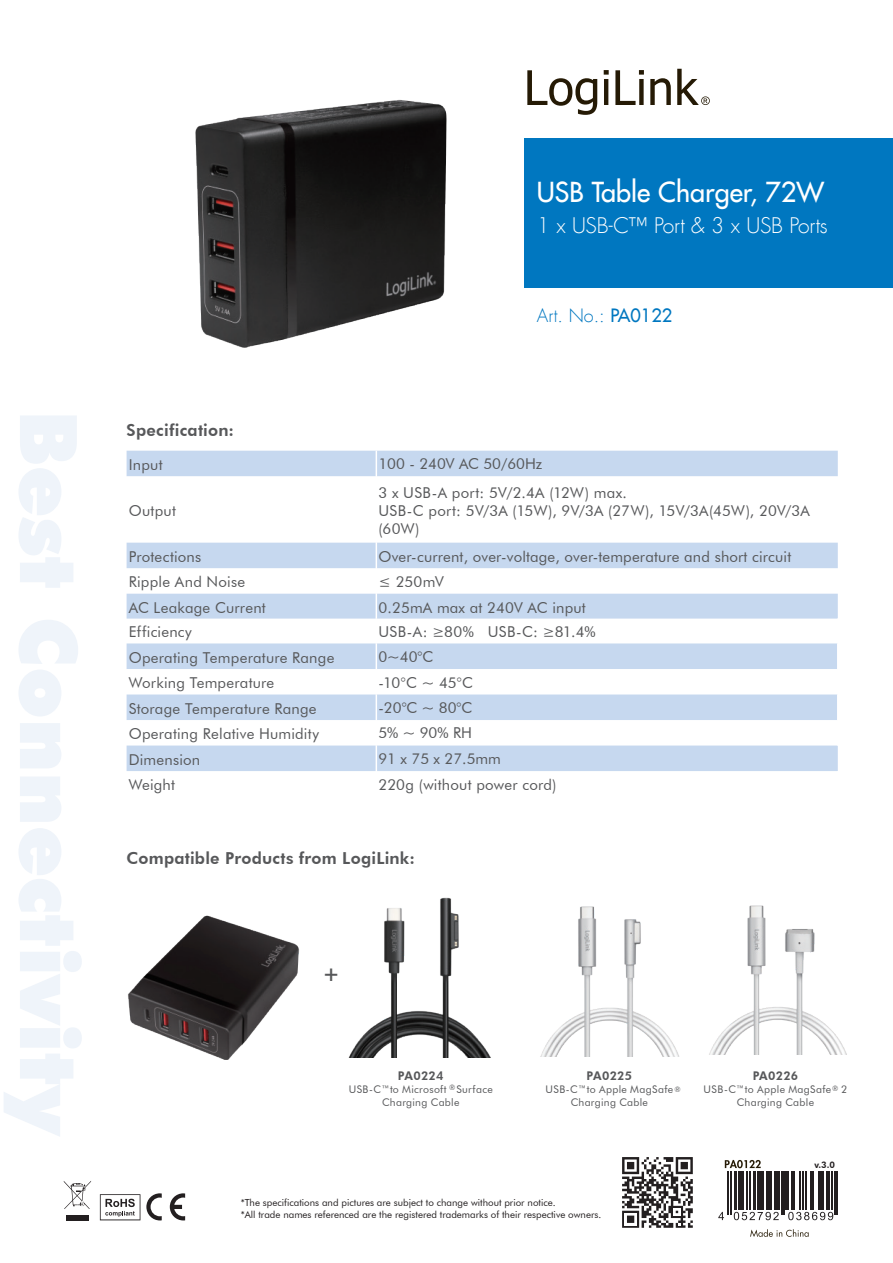
<style>
.page{position:relative;width:893px;height:1263px;background:#fff}
.page>*{position:absolute;margin:0;border:0;box-sizing:border-box;transform-origin:0 0}
.Produktname{font:27px "Futura LT";color:#fff}
.t1{font:300 21px "Futura LT";letter-spacing:-.015em;color:#fff}
.subline{font:800 21px "Futura BT";color:#57585a}
.t2{font:300 18px "Futura LT";color:#0077c0}
.subline-2{font:800 16.5px "Futura BT";letter-spacing:.015em;color:#57585a}
.Text_Tabelle{font:15px/18px "Futura BT";letter-spacing:.01em;color:#57585a}
.Tabelle_Auszeichnung{font:15px "Futura BT";letter-spacing:.015em;color:#57585a}
.Fließtext{font:800 12px "Futura BT";letter-spacing:.02em;color:#57585a}
.Fließtext-2{font:10.5px "Futura BT";letter-spacing:.03em;color:#57585a}
.t3{font:9.75px/11.7px "Futura BT";color:#231f20}
.t4{font:800 9px "Futura BT";color:#231f20}
.Fließtext-3{font:7.5px "Futura BT";color:#57585a}
.s1{font-weight:400}
</style>
<div class="page">
<svg style="left:527px;top:69px;width:183px;height:46px"></svg>
<svg style="left:100px;top:1194px;width:40px;height:26px"></svg>
<svg style="left:64px;top:1181px;width:27px;height:28px"></svg>
<div style="left:66px;top:1215px;width:23px;height:5px;background:#231f20"></div>
<svg style="left:146px;top:1193px;width:16px;height:27px"></svg>
<svg style="left:170px;top:1193px;width:15px;height:27px"></svg>
<div style="left:524px;top:138px;width:369px;height:150px;background:#0077c0"></div>
<img style="left:195px;top:99px;width:252px;height:249px">
<svg style="left:127px;top:451px;width:711px;height:320px"></svg>
<svg style="left:376px;top:451px;width:1px;height:25px"></svg>
<hr style="left:376px;top:476px;width:1px;height:67px;background:#fff">
<svg style="left:837px;top:619px;width:1px;height:126px"></svg>
<svg style="left:376px;top:543px;width:1px;height:228px"></svg>
<img style="left:128px;top:915px;width:171px;height:145px">
<img style="left:349px;top:897px;width:142px;height:160px">
<img style="left:541px;top:906px;width:138px;height:150px">
<img style="left:709px;top:905px;width:138px;height:150px">
<svg style="left:622px;top:1157px;width:71px;height:71px"></svg>
<svg style="left:725px;top:1160px;width:36px;height:8px"></svg>
<svg style="left:750px;top:1229px;width:59px;height:8px"></svg>
<svg style="left:734px;top:1212px;width:45px;height:8px"></svg>
<svg style="left:788px;top:1212px;width:45px;height:8px"></svg>
<svg style="left:718px;top:1212px;width:6px;height:8px"></svg>
<hr style="left:728px;top:1171px;width:1px;height:44px;background:#231f20">
<hr style="left:730px;top:1171px;width:1px;height:44px;background:#231f20">
<hr style="left:735px;top:1171px;width:2px;height:39px;background:#231f20">
<hr style="left:738px;top:1171px;width:1px;height:39px;background:#231f20">
<hr style="left:741px;top:1171px;width:3px;height:39px;background:#231f20">
<hr style="left:746px;top:1171px;width:1px;height:39px;background:#231f20">
<hr style="left:750px;top:1171px;width:1px;height:39px;background:#231f20">
<hr style="left:753px;top:1171px;width:2px;height:39px;background:#231f20">
<hr style="left:757px;top:1171px;width:3px;height:39px;background:#231f20">
<hr style="left:761px;top:1171px;width:3px;height:39px;background:#231f20">
<hr style="left:766px;top:1171px;width:1px;height:39px;background:#231f20">
<hr style="left:768px;top:1171px;width:4px;height:39px;background:#231f20">
<hr style="left:774px;top:1171px;width:2px;height:39px;background:#231f20">
<hr style="left:778px;top:1171px;width:2px;height:39px;background:#231f20">
<hr style="left:781px;top:1171px;width:1px;height:44px;background:#231f20">
<hr style="left:783px;top:1171px;width:1px;height:44px;background:#231f20">
<hr style="left:786px;top:1171px;width:3px;height:39px;background:#231f20">
<hr style="left:792px;top:1171px;width:1px;height:39px;background:#231f20">
<hr style="left:794px;top:1171px;width:1px;height:39px;background:#231f20">
<hr style="left:800px;top:1171px;width:1px;height:39px;background:#231f20">
<hr style="left:802px;top:1171px;width:1px;height:39px;background:#231f20">
<hr style="left:805px;top:1171px;width:1px;height:39px;background:#231f20">
<hr style="left:810px;top:1171px;width:1px;height:39px;background:#231f20">
<hr style="left:812px;top:1171px;width:1px;height:39px;background:#231f20">
<hr style="left:818px;top:1171px;width:4px;height:39px;background:#231f20">
<hr style="left:823px;top:1171px;width:1px;height:39px;background:#231f20">
<hr style="left:826px;top:1171px;width:4px;height:39px;background:#231f20">
<hr style="left:831px;top:1171px;width:1px;height:39px;background:#231f20">
<hr style="left:834px;top:1171px;width:1px;height:44px;background:#231f20">
<hr style="left:837px;top:1171px;width:1px;height:44px;background:#231f20">
<p class="Produktname" style="left:537px;top:174px;width:289px">USB Table Charger, 72W</p>
<p class="t1" style="left:537px;top:213px;width:292px">1 x USB-C™ Port &amp; 3 x USB Ports</p>
<p class="t2" style="left:537px;top:305px;width:137px">Art. No.: <span class="s1">PA0122</span></p>
<p class="subline-2" style="left:127px;top:420px;width:109px">Specification:</p>
<p class="Tabelle_Auszeichnung" style="left:129px;top:455px;width:35px">Input</p>
<p class="Text_Tabelle" style="left:378px;top:454px;width:165px">100 - 240V AC 50/60Hz</p>
<p class="Tabelle_Auszeichnung" style="left:129px;top:501px;width:49px">Output</p>
<p class="Text_Tabelle" style="left:378px;top:483px;width:250px">3 x USB-A port: 5V/2.4A (12W) max.</p>
<p class="Text_Tabelle" style="left:378px;top:501px;width:433px">USB-C port: 5V/3A (15W), 9V/3A (27W), 15V/3A(45W), 20V/3A (60W)</p>
<p class="Tabelle_Auszeichnung" style="left:129px;top:547px;width:74px">Protections</p>
<p class="Text_Tabelle" style="left:378px;top:547px;width:414px">Over-current, over-voltage, over-temperature and short circuit</p>
<p class="Tabelle_Auszeichnung" style="left:129px;top:573px;width:118px">Ripple And Noise</p>
<p class="Text_Tabelle" style="left:378px;top:573px;width:67px">≤ 250mV</p>
<p class="Tabelle_Auszeichnung" style="left:129px;top:598px;width:139px">AC Leakage Current</p>
<p class="Text_Tabelle" style="left:378px;top:598px;width:209px">0.25mA max at 240V AC input</p>
<p class="Tabelle_Auszeichnung" style="left:129px;top:623px;width:65px">Efficiency</p>
<p class="Text_Tabelle" style="left:378px;top:623px;width:219px">USB-A: ≥80% USB-C: ≥81.4%</p>
<p class="Tabelle_Auszeichnung" style="left:129px;top:648px;width:207px">Operating Temperature Range</p>
<p class="Text_Tabelle" style="left:378px;top:647px;width:56px">0~40°C</p>
<p class="Tabelle_Auszeichnung" style="left:129px;top:674px;width:147px">Working Temperature</p>
<p class="Text_Tabelle" style="left:378px;top:674px;width:96px">-10°C ~ 45°C</p>
<p class="Tabelle_Auszeichnung" style="left:129px;top:699px;width:189px">Storage Temperature Range</p>
<p class="Text_Tabelle" style="left:378px;top:698px;width:95px">-20°C ~ 80°C</p>
<p class="Tabelle_Auszeichnung" style="left:129px;top:725px;width:192px">Operating Relative Humidity</p>
<p class="Text_Tabelle" style="left:378px;top:724px;width:95px">5% ~ 90% RH</p>
<p class="Tabelle_Auszeichnung" style="left:129px;top:750px;width:73px">Dimension</p>
<p class="Text_Tabelle" style="left:378px;top:749px;width:124px">91 x 75 x 27.5mm</p>
<p class="Tabelle_Auszeichnung" style="left:129px;top:776px;width:48px">Weight</p>
<p class="Text_Tabelle" style="left:378px;top:776px;width:180px">220g (without power cord)</p>
<p class="subline-2" style="left:127px;top:848px;width:290px">Compatible Products from LogiLink:</p>
<p class="subline" style="left:322px;top:961px;width:19px">+</p>
<p class="Fließtext" style="left:398px;top:1069px;width:47px">PA0224</p>
<p class="Fließtext-2" style="left:349px;top:1083px;width:146px">USB-C™to Microsoft Surface</p>
<p class="Fließtext-2" style="left:382px;top:1095px;width:79px">Charging Cable</p>
<p class="Fließtext" style="left:586px;top:1069px;width:47px">PA0225</p>
<p class="Fließtext-2" style="left:545px;top:1083px;width:129px">USB-C™to Apple MagSafe</p>
<p class="Fließtext-2" style="left:571px;top:1095px;width:79px">Charging Cable</p>
<p class="Fließtext" style="left:753px;top:1069px;width:47px">PA0226</p>
<p class="Fließtext-2" style="left:704px;top:1083px;width:145px">USB-C™to Apple MagSafe 2</p>
<p class="Fließtext-2" style="left:737px;top:1095px;width:79px">Charging Cable</p>
<p class="Fließtext-3" style="left:449px;top:1083px;width:8px">®</p>
<p class="Fließtext-3" style="left:675px;top:1085px;width:8px">®</p>
<p class="Fließtext-3" style="left:832px;top:1083px;width:8px">®</p>
<p class="t4" style="left:815px;top:1159px;width:22px">v.3.0</p>
<p class="t3" style="left:241px;top:1196px;width:362px">*The specifications and pictures are subject to change without prior notice.<br>*All trade names referenced are the registered trademarks of their respective owners.</p>
</div>
